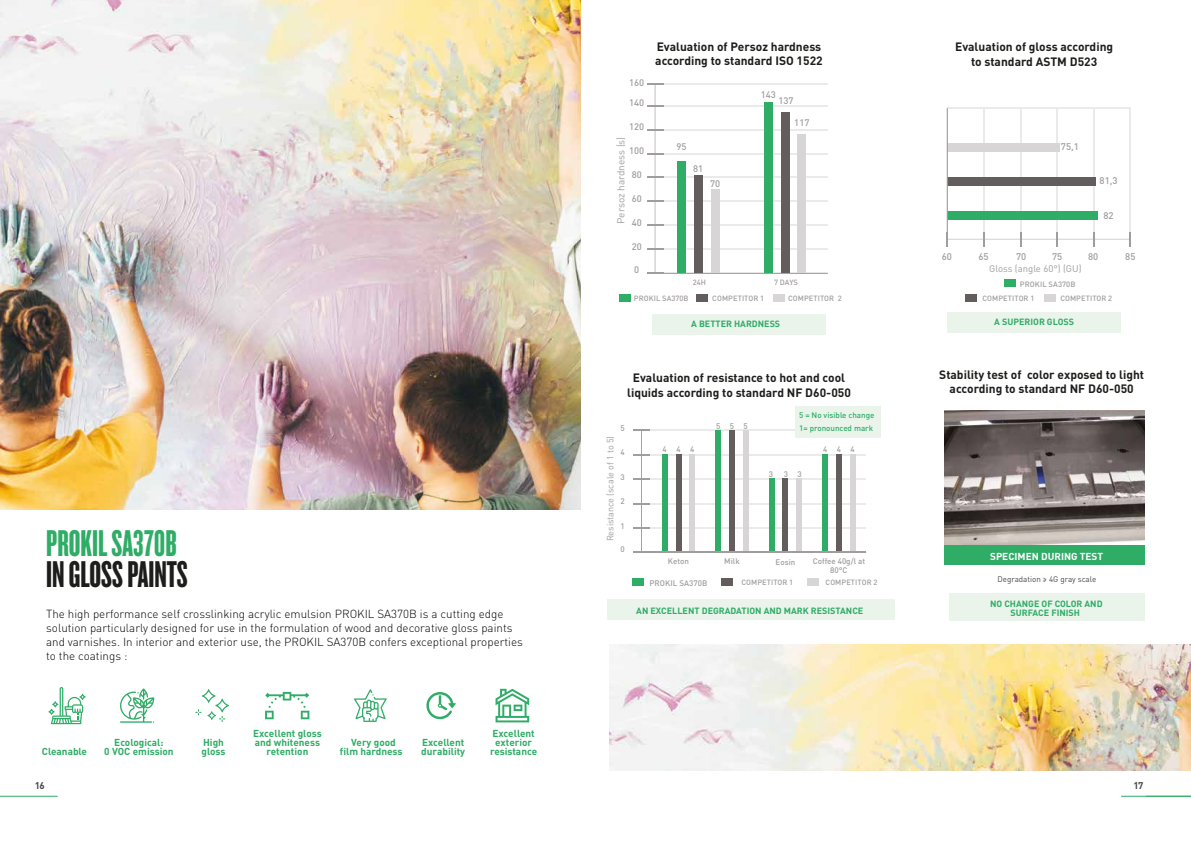
<style>
.page{position:relative;width:1191px;height:842px;background:#fff}
.page>*{position:absolute;margin:0;border:0;box-sizing:border-box;transform-origin:0 0}
.t1{font:38.7px "Knockout HTF67 Full Bantamwt";color:#1d1d1b}
.t2{font:38.7px "Knockout HTF67 Full Bantamwt";color:#2fac66}
.t3{font:700 12px/14.3px "DIN Pro";color:#1d1d1b;text-align:center}
.t4{font:300 11.6px/13.9px "DIN Pro";color:#000}
.t5{font:700 10px/9px "DIN Pro";color:#2fac66;text-align:center}
.t6{font:700 10px "DIN Pro";color:#fff}
.t7{font:10px "DIN Pro";color:#a09d9c}
.t8{font:700 9.7px "DIN Pro";color:#484848}
.t9{font:500 9.6px "DIN Pro";color:#a09d9c}
.t10{font:9.6px "DIN Pro";color:#a09d9c}
.t11{font:500 9.4px "DIN Pro";color:#a09d9c}
.t12{font:700 9px/9px "DIN Pro";color:#2fac66;text-align:center}
.t13{font:9px "DIN Pro";color:#a09d9c}
.t14{font:500 8px/9px "DIN Pro";color:#a09d9c;text-align:center}
.t15{font:500 8px/13.4px "DIN Pro";color:#2fac66}
.t16{font:8px "DIN Pro";color:#484848}
.t17{font:500 7.7px "DIN Pro";letter-spacing:.01em;color:#a09d9c}
.t18{font:500 7.5px "DIN Pro";letter-spacing:.01em;color:#a09d9c}
</style>
<div class="page">
<img style="left:945px;top:410px;width:199px;height:135px">
<img style="left:0;top:0;width:581px;height:510px">
<hr style="left:1121px;top:796px;width:70px;height:1px;background:#2fac66">
<svg style="left:48px;top:687px;width:38px;height:37px"></svg>
<svg style="left:120px;top:688px;width:35px;height:35px"></svg>
<svg style="left:195px;top:689px;width:34px;height:33px"></svg>
<svg style="left:495px;top:689px;width:34px;height:33px"></svg>
<div style="left:944px;top:545px;width:200px;height:20px;background:#2fac66"></div>
<svg style="left:265px;top:692px;width:44px;height:27px"></svg>
<hr style="left:0;top:796px;width:58px;height:1px;background:#2fac66">
<svg style="left:426px;top:692px;width:30px;height:27px"></svg>
<svg style="left:354px;top:689px;width:33px;height:33px"></svg>
<img style="left:610px;top:645px;width:581px;height:126px">
<div style="left:607px;top:599px;width:288px;height:21px;background:#eaf4eb"></div>
<div style="left:949px;top:593px;width:196px;height:27px;background:#eaf4eb"></div>
<svg style="left:633px;top:430px;width:233px;height:123px"></svg>
<div style="left:795px;top:406px;width:85px;height:32px;background:#eaf4eb"></div>
<div style="left:632px;top:578px;width:11px;height:7px;background:#2fac66"></div>
<div style="left:721px;top:578px;width:12px;height:7px;background:#635d5d"></div>
<div style="left:807px;top:578px;width:12px;height:7px;background:#d7d5d5"></div>
<div style="left:662px;top:454px;width:5px;height:98px;background:#2fac66"></div>
<div style="left:675px;top:454px;width:6px;height:98px;background:#635d5d"></div>
<div style="left:689px;top:454px;width:6px;height:98px;background:#d7d5d5"></div>
<div style="left:715px;top:430px;width:6px;height:122px;background:#2fac66"></div>
<div style="left:729px;top:430px;width:6px;height:122px;background:#635d5d"></div>
<div style="left:743px;top:430px;width:5px;height:122px;background:#d7d5d5"></div>
<div style="left:769px;top:478px;width:5px;height:74px;background:#2fac66"></div>
<div style="left:782px;top:478px;width:6px;height:74px;background:#635d5d"></div>
<div style="left:796px;top:478px;width:6px;height:74px;background:#d7d5d5"></div>
<div style="left:822px;top:454px;width:6px;height:98px;background:#2fac66"></div>
<div style="left:836px;top:454px;width:5px;height:98px;background:#635d5d"></div>
<div style="left:850px;top:454px;width:5px;height:98px;background:#d7d5d5"></div>
<div style="left:652px;top:314px;width:173px;height:21px;background:#eaf4eb"></div>
<svg style="left:647px;top:83px;width:180px;height:191px"></svg>
<div style="left:619px;top:294px;width:11px;height:7px;background:#2fac66"></div>
<div style="left:696px;top:294px;width:12px;height:7px;background:#635d5d"></div>
<div style="left:773px;top:294px;width:11px;height:7px;background:#d7d5d5"></div>
<div style="left:1004px;top:280px;width:11px;height:7px;background:#2fac66"></div>
<div style="left:965px;top:294px;width:11px;height:7px;background:#635d5d"></div>
<div style="left:1044px;top:294px;width:11px;height:7px;background:#d7d5d5"></div>
<div style="left:677px;top:161px;width:8px;height:112px;background:#2fac66"></div>
<div style="left:694px;top:175px;width:8px;height:98px;background:#635d5d"></div>
<div style="left:711px;top:189px;width:8px;height:84px;background:#d7d5d5"></div>
<div style="left:764px;top:103px;width:8px;height:170px;background:#2fac66"></div>
<div style="left:781px;top:112px;width:8px;height:161px;background:#635d5d"></div>
<div style="left:798px;top:135px;width:8px;height:138px;background:#d7d5d5"></div>
<div style="left:947px;top:311px;width:174px;height:21px;background:#eaf4eb"></div>
<svg style="left:947px;top:108px;width:183px;height:138px"></svg>
<hr style="left:641px;top:552px;width:225px;height:1px;background:#a09d9c">
<h1 class="t2" style="left:46px;top:524px;width:132px">PROKIL SA370B</h1>
<h1 class="t1" style="left:46px;top:555px;width:143px">IN GLOSS PAINTS</h1>
<p class="t4" style="left:46px;top:606px;width:478px">The high performance self crosslinking acrylic emulsion PROKIL SA370B is a cutting edge solution particularly designed for use in the formulation of wood and decorative gloss paints and varnishes. In interior and exterior use, the PROKIL SA370B confers exceptional properties to the coatings :</p>
<p class="t5" style="left:42px;top:746px;width:47px">Cleanable</p>
<p class="t5" style="left:104px;top:737px;width:71px">Ecological:<br>0 VOC emission</p>
<p class="t5" style="left:201px;top:737px;width:25px;text-align:left">High gloss</p>
<p class="t5" style="left:340px;top:737px;width:64px">Very good film hardness</p>
<p class="t5" style="left:421px;top:737px;width:45px;text-align:left">Excellent durability</p>
<p class="t5" style="left:490px;top:728px;width:49px">Excellent exterior resistance</p>
<p class="t5" style="left:253px;top:728px;width:70px">Excellent gloss and whiteness retention</p>
<p class="t8" style="left:35px;top:779px;width:12px">16</p>
<p class="t11" style="left:629px;top:76px;width:17px">160</p>
<p class="t11" style="left:629px;top:96px;width:17px">140</p>
<p class="t11" style="left:629px;top:120px;width:17px">120</p>
<p class="t7" style="left:614px;top:224px;width:89px;rotate:-90deg">Persoz hardness (s)</p>
<p class="t11" style="left:629px;top:144px;width:17px">100</p>
<p class="t11" style="left:632px;top:168px;width:12px">80</p>
<p class="t11" style="left:632px;top:192px;width:12px">60</p>
<p class="t11" style="left:632px;top:216px;width:12px">40</p>
<p class="t11" style="left:632px;top:240px;width:12px">20</p>
<p class="t11" style="left:634px;top:263px;width:7px">0</p>
<p class="t3" style="left:655px;top:39px;width:169px;text-align:left">Evaluation of Persoz hardness according to standard ISO 1522</p>
<p class="t11" style="left:760px;top:88px;width:17px">143</p>
<p class="t11" style="left:778px;top:94px;width:17px">137</p>
<p class="t11" style="left:676px;top:140px;width:12px">95</p>
<p class="t11" style="left:693px;top:162px;width:12px">81</p>
<p class="t11" style="left:710px;top:177px;width:12px">70</p>
<p class="t11" style="left:794px;top:116px;width:17px">117</p>
<p class="t18" style="left:693px;top:278px;width:15px">24H</p>
<p class="t18" style="left:774px;top:278px;width:26px">7 DAYS</p>
<p class="t18" style="left:634px;top:293px;width:56px">PROKIL SA370B</p>
<p class="t18" style="left:712px;top:293px;width:53px">COMPETITOR 1</p>
<p class="t18" style="left:788px;top:293px;width:55px">COMPETITOR 2</p>
<p class="t12" style="left:691px;top:319px;width:91px">A BETTER HARDNESS</p>
<p class="t3" style="left:627px;top:370px;width:225px">Evaluation of resistance to hot and cool liquids according to standard NF D60-050</p>
<p class="t14" style="left:620px;top:423px;width:6px">5</p>
<p class="t14" style="left:716px;top:421px;width:33px">555</p>
<p class="t15" style="left:799px;top:408px;width:77px">5 = No visible change<br>1= pronounced mark</p>
<p class="t13" style="left:604px;top:541px;width:107px;rotate:-90deg">Resistance (scale of 1 to 5)</p>
<p class="t14" style="left:620px;top:447px;width:6px">4</p>
<p class="t14" style="left:662px;top:445px;width:33px">444</p>
<p class="t14" style="left:823px;top:445px;width:33px">444</p>
<p class="t14" style="left:769px;top:469px;width:6px">3</p>
<p class="t14" style="left:783px;top:469px;width:19px">3 3</p>
<p class="t14" style="left:620px;top:472px;width:6px">3</p>
<p class="t14" style="left:620px;top:496px;width:6px">2</p>
<p class="t14" style="left:620px;top:521px;width:6px">1</p>
<p class="t14" style="left:620px;top:544px;width:6px">0</p>
<p class="t14" style="left:668px;top:556px;width:23px">Keton</p>
<p class="t14" style="left:724px;top:556px;width:17px">Milk</p>
<p class="t14" style="left:775px;top:557px;width:21px">Eosin</p>
<p class="t14" style="left:812px;top:556px;width:54px">Coffee 40g/l at<br>80°C</p>
<p class="t14" style="left:649px;top:578px;width:59px">PROKIL SA370B</p>
<p class="t18" style="left:741px;top:577px;width:53px">COMPETITOR 1</p>
<p class="t18" style="left:825px;top:577px;width:53px">COMPETITOR 2</p>
<p class="t12" style="left:636px;top:605px;width:229px">AN EXCELLENT DEGRADATION AND MARK RESISTANCE</p>
<p class="t3" style="left:955px;top:39px;width:159px">Evaluation of gloss according to standard ASTM D523</p>
<p class="t9" style="left:1061px;top:140px;width:19px">75,1</p>
<p class="t9" style="left:1099px;top:173px;width:19px">81,3</p>
<p class="t9" style="left:1103px;top:209px;width:12px">82</p>
<p class="t9" style="left:941px;top:250px;width:12px">60</p>
<p class="t9" style="left:978px;top:250px;width:12px">65</p>
<p class="t9" style="left:1016px;top:250px;width:12px">70</p>
<p class="t9" style="left:1052px;top:250px;width:12px">75</p>
<p class="t9" style="left:1088px;top:250px;width:12px">80</p>
<p class="t9" style="left:1125px;top:250px;width:12px">85</p>
<p class="t10" style="left:989px;top:262px;width:94px">Gloss (angle 60°) (GU)</p>
<p class="t17" style="left:1019px;top:279px;width:57px">PROKIL SA370B</p>
<p class="t18" style="left:982px;top:294px;width:53px">COMPETITOR 1</p>
<p class="t18" style="left:1060px;top:294px;width:53px">COMPETITOR 2</p>
<p class="t12" style="left:994px;top:317px;width:81px">A SUPERIOR GLOSS</p>
<p class="t3" style="left:939px;top:367px;width:206px">Stability test of color exposed to light according to standard NF D60-050</p>
<p class="t6" style="left:990px;top:549px;width:115px">SPECIMEN DURING TEST</p>
<p class="t16" style="left:997px;top:573px;width:100px">Degradation ≥ 4G gray scale</p>
<p class="t12" style="left:990px;top:598px;width:114px">NO CHANGE OF COLOR AND<br>SURFACE FINISH</p>
<p class="t8" style="left:1133px;top:779px;width:12px">17</p>
</div>
